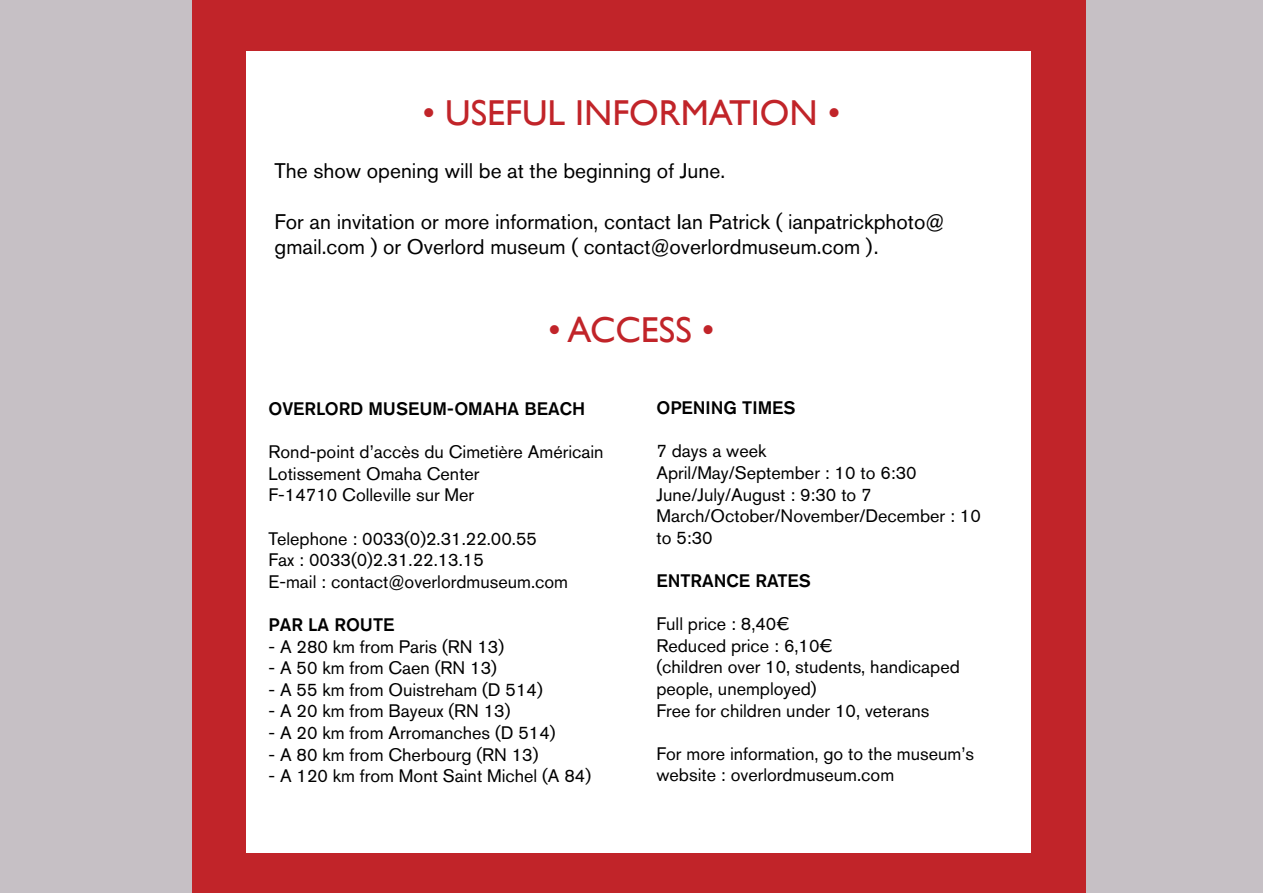
<style>
.page{position:relative;width:1263px;height:893px;background:#c6c0c5}
.page>*{position:absolute;margin:0;border:0;box-sizing:border-box;transform-origin:0 0}
.t1{font:36px "Gill Sans";color:#c12429}
.t2{font:21px/25.2px "Akzidenz Grotesk BQ";color:#000}
.t3{font:18px/21.6px "Akzidenz Grotesk BQ";color:#000}
.t4{font:500 18px "Akzidenz Grotesk BQ";color:#000}
</style>
<div class="page">
<div style="left:192px;top:0;width:893px;height:893px;background:#c12429"></div>
<div style="left:247px;top:51px;width:784px;height:802px;background:#fff"></div>
<h1 class="t1" style="left:422px;top:92px;width:419px">• USEFUL INFORMATION •</h1>
<p class="t2" style="left:275px;top:158px;width:452px">The show opening will be at the beginning of June.</p>
<p class="t2" style="left:275px;top:209px;width:671px">For an invitation or more information, contact Ian Patrick ( ianpatrickphoto@ gmail.com ) or Overlord museum ( contact@overlordmuseum.com ).</p>
<h1 class="t1" style="left:548px;top:309px;width:168px">• ACCESS •</h1>
<p class="t4" style="left:269px;top:398px;width:318px">OVERLORD MUSEUM-OMAHA BEACH</p>
<p class="t3" style="left:269px;top:441px;width:337px">Rond-point d’accès du Cimetière Américain<br>Lotissement Omaha Center<br>F-14710 Colleville sur Mer</p>
<p class="t3" style="left:269px;top:527px;width:301px">Telephone : 0033(0)2.31.22.00.55<br>Fax : 0033(0)2.31.22.13.15<br>E-mail : contact@overlordmuseum.com</p>
<p class="t4" style="left:269px;top:614px;width:127px">PAR LA ROUTE</p>
<p class="t3" style="left:269px;top:635px;width:237px">- A 280 km from Paris (RN 13)</p>
<p class="t3" style="left:269px;top:657px;width:230px">- A 50 km from Caen (RN 13)</p>
<p class="t3" style="left:269px;top:679px;width:276px">- A 55 km from Ouistreham (D 514)</p>
<p class="t3" style="left:269px;top:700px;width:243px">- A 20 km from Bayeux (RN 13)</p>
<p class="t3" style="left:269px;top:722px;width:288px">- A 20 km from Arromanches (D 514)</p>
<p class="t3" style="left:269px;top:743px;width:271px">- A 80 km from Cherbourg (RN 13)</p>
<p class="t3" style="left:269px;top:765px;width:324px">- A 120 km from Mont Saint Michel (A 84)</p>
<p class="t4" style="left:656px;top:397px;width:141px">OPENING TIMES</p>
<p class="t3" style="left:656px;top:440px;width:326px">7 days a week<br>April/May/September : 10 to 6:30<br>June/July/August : 9:30 to 7<br>March/October/November/December : 10 to 5:30</p>
<p class="t4" style="left:656px;top:570px;width:156px">ENTRANCE RATES</p>
<p class="t3" style="left:656px;top:613px;width:305px">Full price : 8,40€<br>Reduced price : 6,10€<br>(children over 10, students, handicaped people, unemployed)<br>Free for children under 10, veterans</p>
<p class="t3" style="left:656px;top:743px;width:319px">For more information, go to the museum’s website : overlordmuseum.com</p>
</div>
